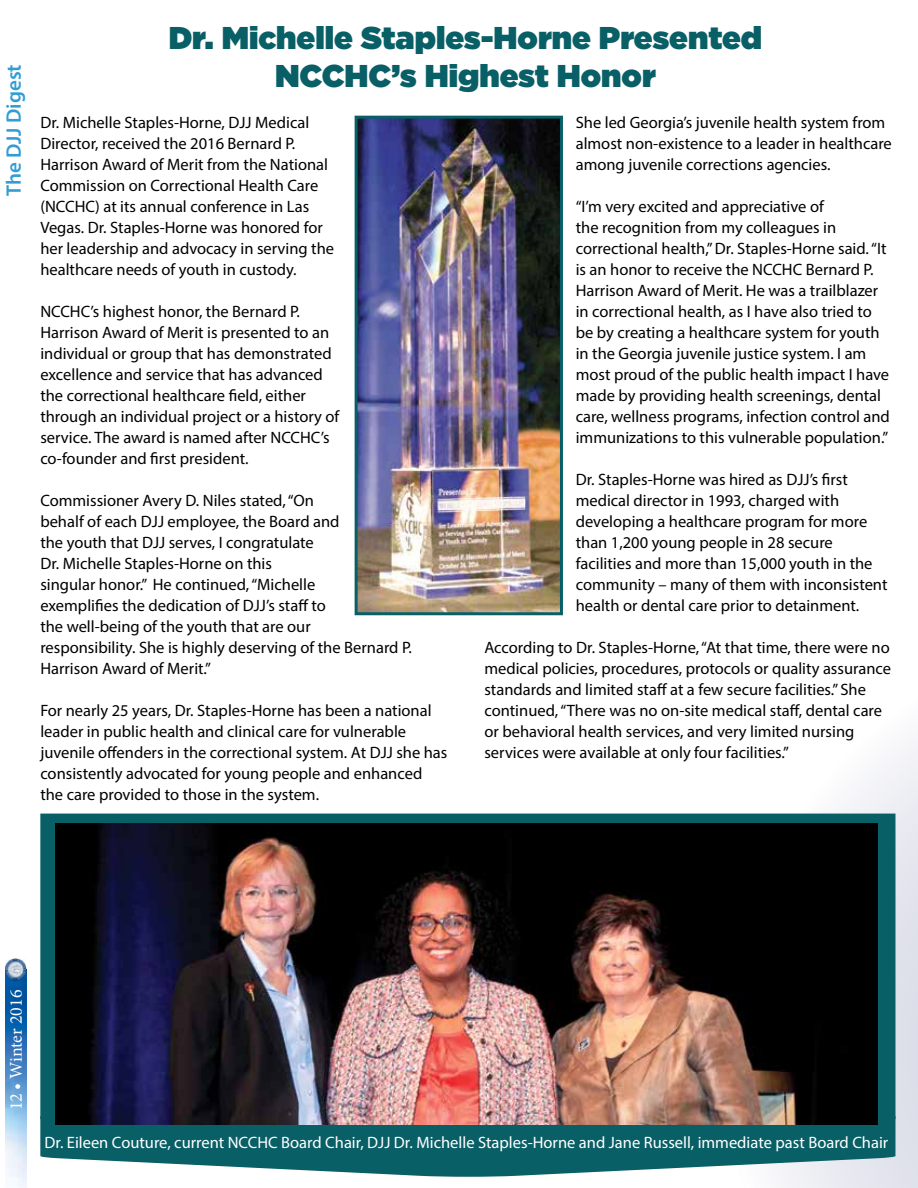
<style>
.page{position:relative;width:918px;height:1188px;background:#fff}
.page>*{position:absolute;margin:0;border:0;box-sizing:border-box;transform-origin:0 0}
.t1{font:900 31.5px/37.8px "Gotham";color:#095f66;text-align:center}
.t2{font:600 21px "Myriad Pro";color:#329dd3}
.t3{font:18px "Minion Pro";color:#fff}
.t4{font:16.5px/21px "Myriad Pro";color:#000}
.t5{font:16.5px "Myriad Pro";color:#fff}
</style>
<div class="page">
<img style="left:5px;top:980px;width:21px;height:208px">
<img style="left:5px;top:958px;width:22px;height:22px">
<svg style="left:723px;top:742px;width:195px;height:446px"></svg>
<div style="left:40px;top:814px;width:855px;height:305px;background:#095f66"></div>
<svg style="left:40px;top:1116px;width:855px;height:61px;background:#35797f"></svg>
<img style="left:359px;top:120px;width:200px;height:491px">
<div style="left:355px;top:116px;width:208px;height:499px;border:3px solid #095f66"></div>
<img style="left:56px;top:823px;width:821px;height:301px">
<p class="t2" style="left:0;top:196px;width:133px;rotate:-90deg">The DJJ Digest</p>
<h1 class="t1" style="left:169px;top:18px;width:595px">Dr. Michelle Staples-Horne Presented<br>NCCHC’s Highest Honor</h1>
<p class="t4" style="left:40px;top:112px;width:295px">Dr. Michelle Staples-Horne, DJJ Medical Director, received the 2016 Bernard P.<br>Harrison Award of Merit from the National Commission on Correctional Health Care (NCCHC) at its annual conference in Las Vegas. Dr. Staples-Horne was honored for her leadership and advocacy in serving the healthcare needs of youth in custody.</p>
<p class="t4" style="left:40px;top:301px;width:301px">NCCHC’s highest honor, the Bernard P.<br>Harrison Award of Merit is presented to an individual or group that has demonstrated excellence and service that has advanced the correctional healthcare field, either through an individual project or a history of service. The award is named after NCCHC’s co-founder and first president.</p>
<p class="t4" style="left:40px;top:490px;width:373px">Commissioner Avery D. Niles stated, “On<br>behalf of each DJJ employee, the Board and<br>the youth that DJJ serves, I congratulate<br>Dr. Michelle Staples-Horne on this<br>singular honor.” He continued, “Michelle<br>exemplifies the dedication of DJJ’s staff to<br>the well-being of the youth that are our<br>responsibility. She is highly deserving of the Bernard P.<br>Harrison Award of Merit.”</p>
<p class="t4" style="left:40px;top:700px;width:409px">For nearly 25 years, Dr. Staples-Horne has been a national leader in public health and clinical care for vulnerable juvenile offenders in the correctional system. At DJJ she has consistently advocated for young people and enhanced the care provided to those in the system.</p>
<p class="t4" style="left:576px;top:112px;width:318px">She led Georgia’s juvenile health system from almost non-existence to a leader in healthcare among juvenile corrections agencies.</p>
<p class="t4" style="left:576px;top:196px;width:316px">“I’m very excited and appreciative of<br>the recognition from my colleagues in correctional health,” Dr. Staples-Horne said. “It is an honor to receive the NCCHC Bernard P.<br>Harrison Award of Merit. He was a trailblazer in correctional health, as I have also tried to be by creating a healthcare system for youth in the Georgia juvenile justice system. I am most proud of the public health impact I have made by providing health screenings, dental care, wellness programs, infection control and immunizations to this vulnerable population.”</p>
<p class="t4" style="left:576px;top:469px;width:313px">Dr. Staples-Horne was hired as DJJ’s first medical director in 1993, charged with developing a healthcare program for more than 1,200 young people in 28 secure facilities and more than 15,000 youth in the community – many of them with inconsistent health or dental care prior to detainment.</p>
<p class="t4" style="left:484px;top:637px;width:408px">According to Dr. Staples-Horne, “At that time, there were no medical policies, procedures, protocols or quality assurance standards and limited staff at a few secure facilities.” She continued, “There was no on-site medical staff, dental care or behavioral health services, and very limited nursing services were available at only four facilities.”</p>
<p class="t3" style="left:4px;top:1110px;width:122px;rotate:-90deg">12 • Winter 2016</p>
<p class="t5" style="left:45px;top:1132px;width:845px">Dr. Eileen Couture, current NCCHC Board Chair, DJJ Dr. Michelle Staples-Horne and Jane Russell, immediate past Board Chair</p>
</div>
